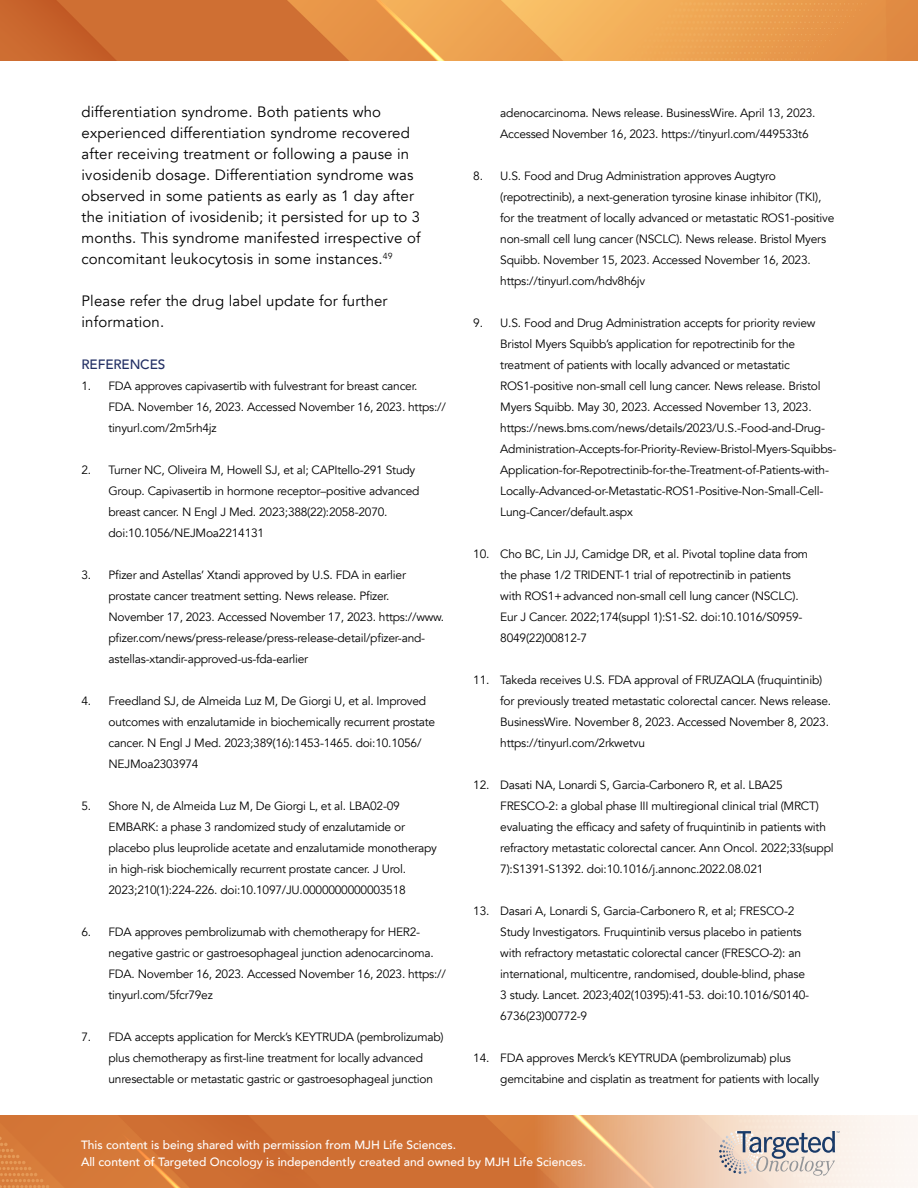
<style>
.page{position:relative;width:918px;height:1188px;background:#fff}
.page>*{position:absolute;margin:0;border:0;box-sizing:border-box;transform-origin:0 0}
.t1{font:15px/21px "Avenir";letter-spacing:.01em;color:#000}
.t2{font:500 13.5px "Avenir";letter-spacing:-.01em;color:#212e63}
.t3{font:12px/21px "Avenir";letter-spacing:-.02em;color:#000}
.t4{font:500 12px/16.5px "Avenir";color:#fff}
</style>
<div class="page">
<img style="left:0;top:0;width:918px;height:61px">
<img style="left:0;top:1115px;width:531px;height:73px">
<svg style="left:531px;top:1115px;width:387px;height:73px"></svg>
<svg style="left:719px;top:1130px;width:120px;height:46px;background:#cec6c3"></svg>
<p class="t1" style="left:82px;top:102px;width:340px">differentiation syndrome. Both patients who experienced differentiation syndrome recovered after receiving treatment or following a pause in ivosidenib dosage. Differentiation syndrome was observed in some patients as early as 1 day after the initiation of ivosidenib; it persisted for up to 3 months. This syndrome manifested irrespective of concomitant leukocytosis in some instances.<sup>49</sup></p>
<p class="t1" style="left:82px;top:291px;width:308px">Please refer the drug label update for further information.</p>
<p class="t2" style="left:82px;top:353px;width:85px">REFERENCES</p>
<p class="t3" style="left:109px;top:376px;width:339px;text-indent:-27px">1. FDA approves capivasertib with fulvestrant for breast cancer.<br>FDA. November 16, 2023. Accessed November 16, 2023. https:// tinyurl.com/2m5rh4jz</p>
<p class="t3" style="left:109px;top:460px;width:312px;text-indent:-27px">2. Turner NC, Oliveira M, Howell SJ, et al; CAPItello-291 Study Group. Capivasertib in hormone receptor–positive advanced breast cancer. N Engl J Med. 2023;388(22):2058-2070. doi:10.1056/NEJMoa2214131</p>
<p class="t3" style="left:109px;top:565px;width:337px;text-indent:-27px">3. Pfizer and Astellas’ Xtandi approved by U.S. FDA in earlier prostate cancer treatment setting. News release. Pfizer.<br>November 17, 2023. Accessed November 17, 2023. https://www. pfizer.com/news/press-release/press-release-detail/pfizer-and&shy;astellas-xtandir-approved-us-fda-earlier</p>
<p class="t3" style="left:109px;top:691px;width:328px;text-indent:-27px">4. Freedland SJ, de Almeida Luz M, De Giorgi U, et al. Improved outcomes with enzalutamide in biochemically recurrent prostate cancer. N Engl J Med. 2023;389(16):1453-1465. doi:10.1056/ NEJMoa2303974</p>
<p class="t3" style="left:109px;top:796px;width:330px;text-indent:-27px">5. Shore N, de Almeida Luz M, De Giorgi L, et al. LBA02-09<br>EMBARK: a phase 3 randomized study of enzalutamide or placebo plus leuprolide acetate and enzalutamide monotherapy in high-risk biochemically recurrent prostate cancer. J Urol.<br>2023;210(1):224-226. doi:10.1097/JU.0000000000003518</p>
<p class="t3" style="left:109px;top:922px;width:339px;text-indent:-27px">6. FDA approves pembrolizumab with chemotherapy for HER2- negative gastric or gastroesophageal junction adenocarcinoma.<br>FDA. November 16, 2023. Accessed November 16, 2023. https:// tinyurl.com/5fcr79ez</p>
<p class="t3" style="left:109px;top:1027px;width:337px;text-indent:-27px">7. FDA accepts application for Merck’s KEYTRUDA (pembrolizumab) plus chemotherapy as first-line treatment for locally advanced unresectable or metastatic gastric or gastroesophageal junction</p>
<p class="t3" style="left:500px;top:103px;width:317px">adenocarcinoma. News release. BusinessWire. April 13, 2023.<br>Accessed November 16, 2023. https://tinyurl.com/449533t6</p>
<p class="t3" style="left:500px;top:166px;width:336px;text-indent:-27px">8. U.S. Food and Drug Administration approves Augtyro (repotrectinib), a next-generation tyrosine kinase inhibitor (TKI), for the treatment of locally advanced or metastatic ROS1-positive non-small cell lung cancer (NSCLC). News release. Bristol Myers Squibb. November 15, 2023. Accessed November 16, 2023. https://tinyurl.com/hdv8h6jv</p>
<p class="t3" style="left:500px;top:313px;width:338px;text-indent:-27px">9. U.S. Food and Drug Administration accepts for priority review Bristol Myers Squibb’s application for repotrectinib for the treatment of patients with locally advanced or metastatic ROS1-positive non-small cell lung cancer. News release. Bristol Myers Squibb. May 30, 2023. Accessed November 13, 2023. https://news.bms.com/news/details/2023/U.S.-Food-and-Drug-Administration-Accepts-for-Priority-Review-Bristol-Myers-Squibbs-Application-for-Repotrectinib-for-the-Treatment-of-Patients-with-Locally-Advanced-or-Metastatic-ROS1-Positive-Non-Small-Cell-Lung-Cancer/default.aspx</p>
<p class="t3" style="left:500px;top:544px;width:309px;text-indent:-27px">10. Cho BC, Lin JJ, Camidge DR, et al. Pivotal topline data from the phase 1/2 TRIDENT-1 trial of repotrectinib in patients with ROS1+advanced non-small cell lung cancer (NSCLC).<br>Eur J Cancer. 2022;174(suppl 1):S1-S2. doi:10.1016/S0959- 8049(22)00812-7</p>
<p class="t3" style="left:500px;top:670px;width:332px;text-indent:-27px">11. Takeda receives U.S. FDA approval of FRUZAQLA (fruquintinib) for previously treated metastatic colorectal cancer. News release.<br>BusinessWire. November 8, 2023. Accessed November 8, 2023. https://tinyurl.com/2rkwetvu</p>
<p class="t3" style="left:500px;top:775px;width:335px;text-indent:-27px">12. Dasati NA, Lonardi S, Garcia-Carbonero R, et al. LBA25<br>FRESCO-2: a global phase III multiregional clinical trial (MRCT) evaluating the efficacy and safety of fruquintinib in patients with refractory metastatic colorectal cancer. Ann Oncol. 2022;33(suppl 7):S1391-S1392. doi:10.1016/j.annonc.2022.08.021</p>
<p class="t3" style="left:500px;top:901px;width:310px;text-indent:-27px">13. Dasari A, Lonardi S, Garcia-Carbonero R, et al; FRESCO-2<br>Study Investigators. Fruquintinib versus placebo in patients with refractory metastatic colorectal cancer (FRESCO-2): an international, multicentre, randomised, double-blind, phase 3 study. Lancet. 2023;402(10395):41-53. doi:10.1016/S0140- 6736(23)00772-9</p>
<p class="t3" style="left:500px;top:1048px;width:321px;text-indent:-27px">14. FDA approves Merck’s KEYTRUDA (pembrolizumab) plus gemcitabine and cisplatin as treatment for patients with locally</p>
<p class="t4" style="left:81px;top:1136px;width:507px">This content is being shared with permission from MJH Life Sciences.<br>All content of Targeted Oncology is independently created and owned by MJH Life Sciences.</p>
</div>
